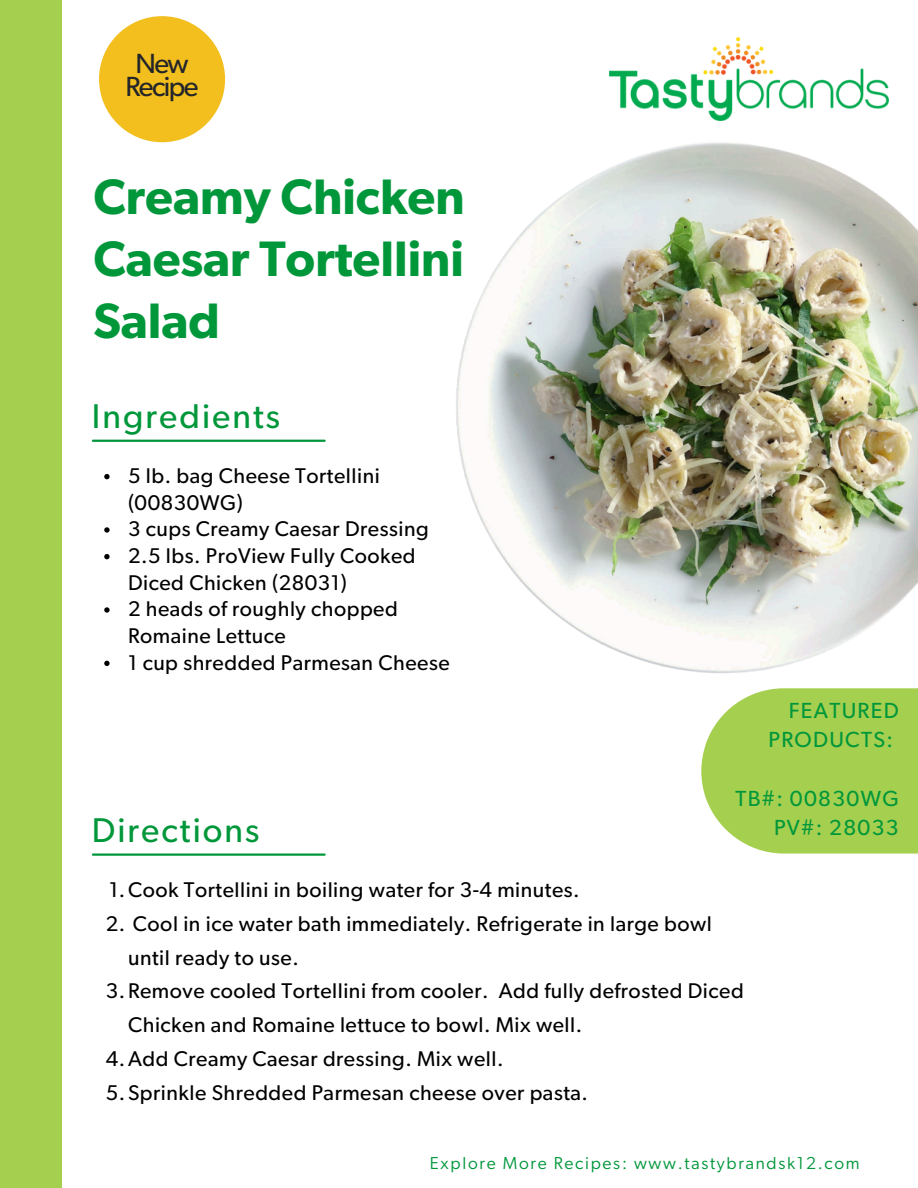
<style>
.page{position:relative;width:918px;height:1188px;background:#fff}
.page>*{position:absolute;margin:0;border:0;box-sizing:border-box;transform-origin:0 0}
.t1{font:600 49.95px/61.8px "Gibson";color:#00973a;text-align:justify}
.t2{font:34.35px "Gibson";letter-spacing:.06em;color:#00973a}
.t3{font:27.75px/22.6px "Gibson";letter-spacing:-.055em;color:#242529;text-align:center}
.t4{font:21.9px/29.2px "Gibson";letter-spacing:.06em;color:#00973a;text-align:right}
.t5{font:21.3px/26.7px "Gibson";letter-spacing:.025em;color:#000}
.t6{font:17.4px "Gibson";letter-spacing:.1em;color:#00973a}
</style>
<div class="page">
<hr style="left:93px;top:853px;width:232px;height:3px;background:#00973a">
<hr style="left:93px;top:440px;width:232px;height:2px;background:#00973a">
<div style="left:1px;top:0;width:61px;height:1188px;background:#a5cf4f"></div>
<svg style="left:701px;top:764px;width:217px;height:90px;background:#acd25d"></svg>
<div style="left:99px;top:16px;width:126px;height:126px;background:#f2bf1e;border-radius:50%"></div>
<img style="left:200px;top:37px;width:718px;height:727px">
<svg style="left:104px;top:474px;width:6px;height:5px"></svg>
<svg style="left:104px;top:527px;width:6px;height:6px"></svg>
<svg style="left:104px;top:554px;width:6px;height:5px"></svg>
<svg style="left:104px;top:607px;width:6px;height:6px"></svg>
<svg style="left:104px;top:661px;width:6px;height:5px"></svg>
<p class="t3" style="left:125px;top:54px;width:75px">New<br>Recipe</p>
<p class="t1" style="left:93px;top:169px;width:373px">Creamy Chicken Caesar Tortellini Salad</p>
<p class="t2" style="left:92px;top:400px;width:190px">Ingredients</p>
<h3 class="t5" style="left:128px;top:463px;width:253px">5 lb. bag Cheese Tortellini (00830WG)</h3>
<h1 class="t5" style="left:128px;top:516px;width:302px">3 cups Creamy Caesar Dressing</h1>
<h2 class="t5" style="left:128px;top:543px;width:289px">2.5 lbs. ProView Fully Cooked<br>Diced Chicken (28031)</h2>
<p class="t5" style="left:128px;top:596px;width:271px">2 heads of roughly chopped<br>Romaine Lettuce</p>
<p class="t5" style="left:128px;top:650px;width:323px">1 cup shredded Parmesan Cheese</p>
<p class="t4" style="left:768px;top:697px;width:132px">FEATURED<br>PRODUCTS:</p>
<p class="t4" style="left:736px;top:784px;width:165px">TB#: 00830WG</p>
<h4 class="t2" style="left:92px;top:814px;width:169px">Directions</h4>
<p class="t4" style="left:774px;top:814px;width:126px">PV#: 28033</p>
<h4 class="t5" style="left:109px;top:877px;width:472px">1.Cook Tortellini in boiling water for 3-4 minutes.</h4>
<h2 class="t5" style="left:128px;top:908px;width:585px;line-height:33.8px;text-indent:-22px">2. Cool in ice water bath immediately. Refrigerate in large bowl until ready to use.</h2>
<p class="t5" style="left:128px;top:975px;width:617px;line-height:33.8px;text-indent:-22px">3.Remove cooled Tortellini from cooler. Add fully defrosted Diced<br>Chicken and Romaine lettuce to bowl. Mix well.</p>
<p class="t5" style="left:106px;top:1046px;width:399px">4.Add Creamy Caesar dressing. Mix well.</p>
<p class="t5" style="left:106px;top:1080px;width:484px">5.Sprinkle Shredded Parmesan cheese over pasta.</p>
<p class="t6" style="left:430px;top:1155px;width:431px">Explore More Recipes: www.tastybrandsk12.com</p>
</div>
